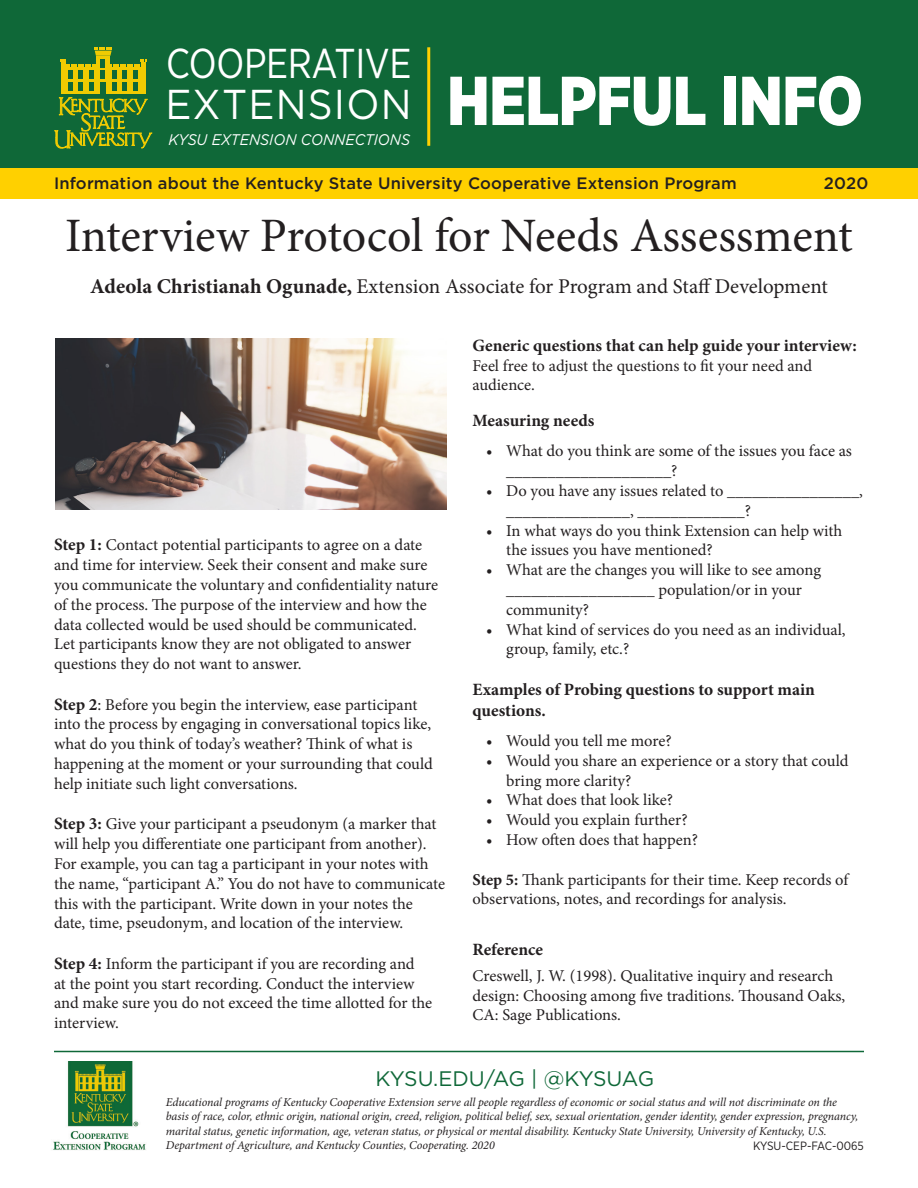
<style>
.page{position:relative;width:918px;height:1188px;background:#fff}
.page>*{position:absolute;margin:0;border:0;box-sizing:border-box;transform-origin:0 0}
.t1{font:900 69px "Gotham Narrow";letter-spacing:-.01em;color:#fff;scale:.93 1}
.t2{font:48px "Minion Pro";letter-spacing:-.005em;color:#231f20}
.t3{font:41.7px/40.5px "Gotham Narrow";letter-spacing:-.01em;color:#fff;scale:.93 1}
.t4{font:21px "Minion Pro";letter-spacing:-.005em;color:#231f20}
.t5{font:21px "Gotham";letter-spacing:-.035em;color:#0f6838}
.t6{font:700 17.25px/20.7px "Minion Pro";color:#231f20}
.t7{font:16.5px/19.8px "Minion Pro";letter-spacing:-.005em;color:#231f20}
.t8{font:500 16.5px "Gotham";letter-spacing:.01em;color:#231f20}
.t9{font:italic 15.45px "Gotham";color:#fff;scale:.93 1}
.t10{font:italic 12px/14.4px "Minion Pro";letter-spacing:-.01em;color:#231f20}
.t11{font:12px "Gotham Narrow";color:#231f20}
.s1{font-family:"Gotham"}
.s2{font-weight:700}
.s3{font-weight:700;font-size:17.25px}
.s4{font-size:17.25px}
</style>
<div class="page">
<div style="left:0;top:0;width:918px;height:199px;background:#0f6838"></div>
<svg style="left:66px;top:90px;width:74px;height:4px"></svg>
<hr style="left:61px;top:62px;width:4px;height:32px;background:#f0cb02">
<div style="left:141px;top:62px;width:5px;height:32px;background:#f0cb02"></div>
<svg style="left:54px;top:97px;width:98px;height:52px"></svg>
<div style="left:100px;top:82px;width:6px;height:12px;background:#0f6838"></div>
<svg style="left:60px;top:48px;width:86px;height:42px"></svg>
<div style="left:133px;top:82px;width:5px;height:8px;background:#0f6838"></div>
<div style="left:0;top:168px;width:918px;height:31px;background:#ffd000"></div>
<hr style="left:427px;top:47px;width:3px;height:99px;background:#ffd000">
<img style="left:56px;top:338px;width:391px;height:172px">
<hr style="left:54px;top:1051px;width:810px;height:1px;background:#0f6838">
<img style="left:53px;top:1062px;width:93px;height:88px">
<p class="t3" style="left:165px;top:43px;width:266px">COOPERATIVE<br><span class="s1">EXTENSION</span></p>
<p class="t9" style="left:168px;top:130px;width:261px">KYSU EXTENSION CONNECTIONS</p>
<p class="t1" style="left:447px;top:55px;width:449px">HELPFUL INFO</p>
<p class="t8" style="left:54px;top:172px;width:684px">Information about the Kentucky State University Cooperative Extension Program</p>
<p class="t8" style="left:824px;top:172px;width:46px">2020</p>
<p class="t2" style="left:65px;top:203px;width:789px">Interview Protocol for Needs Assessment</p>
<p class="t4" style="left:90px;top:272px;width:739px"><span class="s2">Adeola Christianah Ogunade,</span> Extension Associate for Program and Staff Development</p>
<p class="t7" style="left:54px;top:535px;width:386px"><span class="s3">Step 1:</span> Contact potential participants to agree on a date and time for interview. Seek their consent and make sure you communicate the voluntary and confidentiality nature of the process. The purpose of the interview and how the data collected would be used should be communicated.<br>Let participants know they are not obligated to answer questions they do not want to answer.</p>
<p class="t7" style="left:54px;top:695px;width:380px"><span class="s3">Step 2</span><span class="s4">:</span> Before you begin the interview, ease participant into the process by engaging in conversational topics like, what do you think of today’s weather? Think of what is happening at the moment or your surrounding that could help initiate such light conversations.</p>
<p class="t7" style="left:54px;top:814px;width:393px"><span class="s3">Step 3:</span> Give your participant a pseudonym (a marker that will help you differentiate one participant from another).<br>For example, you can tag a participant in your notes with the name, “participant A.” You do not have to communicate this with the participant. Write down in your notes the date, time, pseudonym, and location of the interview.</p>
<p class="t7" style="left:54px;top:954px;width:380px"><span class="s3">Step 4:</span> Inform the participant if you are recording and<br>at the point you start recording. Conduct the interview and make sure you do not exceed the time allotted for the interview.</p>
<p class="t6" style="left:472px;top:335px;width:386px">Generic questions that can help guide your interview:</p>
<p class="t7" style="left:472px;top:356px;width:341px">Feel free to adjust the questions to fit your need and audience.</p>
<p class="t6" style="left:472px;top:410px;width:124px">Measuring needs</p>
<p class="t7" style="left:506px;top:441px;width:347px;text-indent:-20px">• What do you think are some of the issues you face as ____________________?</p>
<p class="t7" style="left:506px;top:481px;width:358px;text-indent:-20px">• Do you have any issues related to ________________, _______________, _____________?</p>
<p class="t7" style="left:506px;top:521px;width:338px;text-indent:-20px">• In what ways do you think Extension can help with the issues you have mentioned?</p>
<p class="t7" style="left:506px;top:560px;width:316px;text-indent:-20px">• What are the changes you will like to see among __________________ population/or in your community?</p>
<p class="t7" style="left:506px;top:620px;width:341px;text-indent:-20px">• What kind of services do you need as an individual, group, family, etc.?</p>
<p class="t6" style="left:472px;top:679px;width:344px">Examples of Probing questions to support main questions.</p>
<p class="t7" style="left:486px;top:731px;width:187px">• Would you tell me more?</p>
<p class="t7" style="left:506px;top:751px;width:344px;text-indent:-20px">• Would you share an experience or a story that could bring more clarity?</p>
<p class="t7" style="left:486px;top:790px;width:189px">• What does that look like?</p>
<p class="t7" style="left:486px;top:810px;width:203px">• Would you explain further?</p>
<p class="t7" style="left:486px;top:830px;width:214px">• How often does that happen?</p>
<p class="t7" style="left:472px;top:869px;width:377px"><span class="s2">Step 5:</span> Thank participants for their time. Keep records of observations, notes, and recordings for analysis.</p>
<p class="t6" style="left:472px;top:939px;width:72px">Reference</p>
<p class="t7" style="left:472px;top:966px;width:374px">Creswell, J. W. (1998). Qualitative inquiry and research design: Choosing among five traditions. Thousand Oaks,<br>CA: Sage Publications.</p>
<p class="t5" style="left:376px;top:1065px;width:280px">KYSU.EDU/AG | @KYSUAG</p>
<p class="t10" style="left:166px;top:1095px;width:694px">Educational programs of Kentucky Cooperative Extension serve all people regardless of economic or social status and will not discriminate on the basis of race, color, ethnic origin, national origin, creed, religion, political belief, sex, sexual orientation, gender identity, gender expression, pregnancy, marital status, genetic information, age, veteran status, or physical or mental disability. Kentucky State University, University of Kentucky, U.S.<br>Department of Agriculture, and Kentucky Counties, Cooperating. 2020</p>
<p class="t11" style="left:753px;top:1138px;width:112px">KYSU-CEP-FAC-0065</p>
</div>
